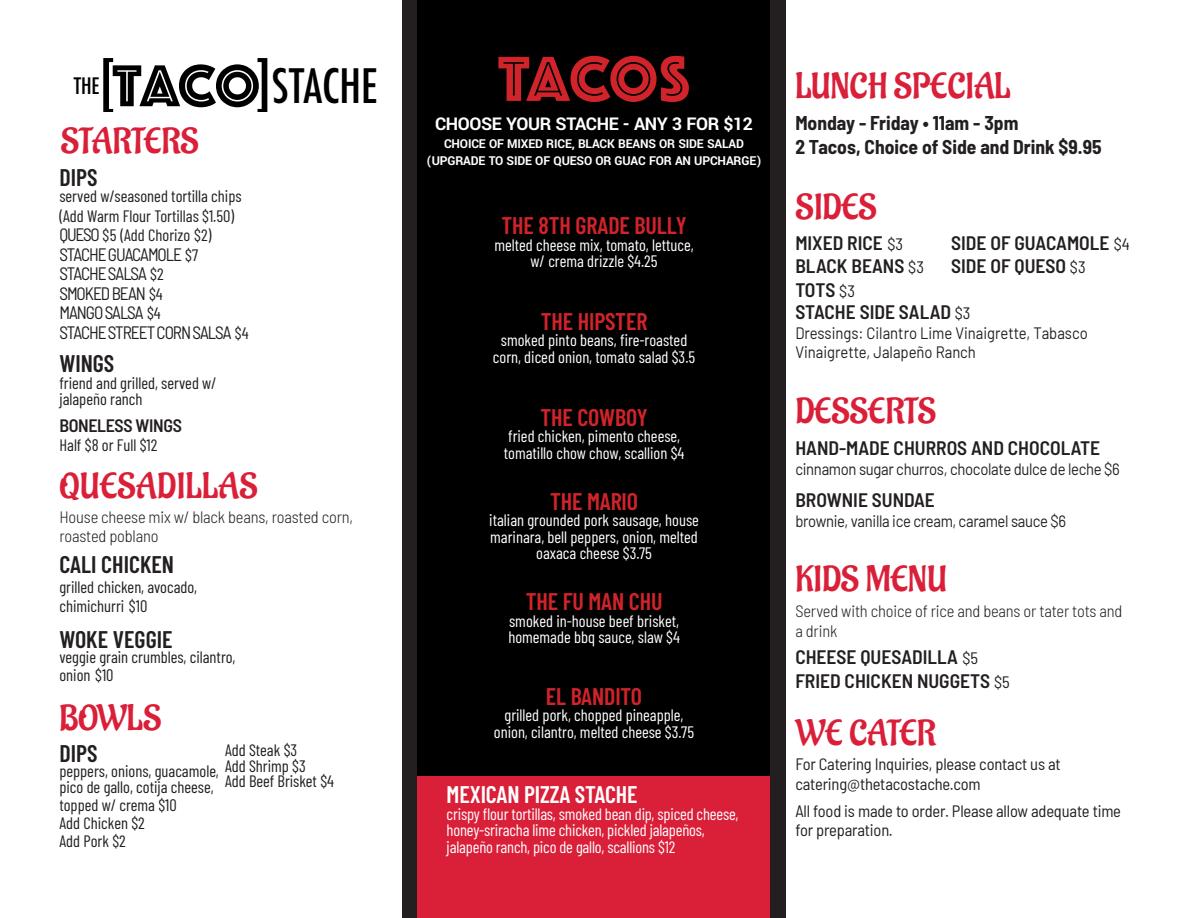
<style>
.page{position:relative;width:1188px;height:918px;background:#fff}
.page>*{position:absolute;margin:0;border:0;box-sizing:border-box;transform-origin:0 0}
.t1{font:66px "Phosphate Inline";letter-spacing:-.005em;color:#d1232a}
.t2{font:61.2px "Phosphate Inline";color:#000}
.t3{font:500 condensed 46.05px "Futura";color:#000}
.t4{font:36px "Aladin";color:#da1f39}
.t5{font:600 24px "Barlow Condensed";letter-spacing:-.005em;color:#d1232a}
.t6{font:600 24px "Barlow Condensed";color:#231f20}
.t7{font:600 24px "Barlow Condensed";letter-spacing:-.005em;color:#fff}
.t8{font:500 condensed 22.05px "Futura";color:#000}
.t9{font:600 semi-condensed 19.5px/23.4px "Barlow";color:#231f20}
.t10{font:700 semi-condensed 19.5px/23.4px "Barlow";color:#231f20}
.t11{font:700 19.5px "Yantramanav";letter-spacing:-.02em;color:#fff}
.t12{font:semi-condensed 18px/19.5px "Barlow";letter-spacing:-.06em;color:#231f20;scale:.96 1}
.t13{font:600 semi-condensed 18px "Barlow";letter-spacing:-.02em;color:#231f20}
.t14{font:16.5px/16.5px "Barlow Condensed";color:#fff;text-align:center}
.t15{font:16.5px/16.5px "Barlow Condensed";color:#231f20}
.t16{font:semi-condensed 16.5px/19.8px "Barlow";letter-spacing:-.01em;color:#231f20}
.t17{font:300 semi-condensed 16.5px/19.8px "Barlow";letter-spacing:-.01em;color:#231f20}
.t18{font:16.5px "Barlow";letter-spacing:-.02em;color:#231f20;scale:.9 1}
.t19{font:16.5px/19.8px "Barlow";color:#231f20;scale:.9 1}
.t20{font:700 13.65px/16.2px "Yantramanav";letter-spacing:-.01em;color:#fff;text-align:center}
.s1{font-family:"DIN Condensed";font-weight:700;font-size:67.65px}
.s2{font-family:"Barlow";font-stretch:semi-condensed;font-size:18px}
.s3{font-family:"Barlow Condensed";font-stretch:normal;font-size:16.5px}
.s4{font-weight:400;font-size:16.5px}
</style>
<div class="page">
<div style="left:417px;top:0;width:354px;height:918px;background:#000"></div>
<div style="left:410px;top:777px;width:369px;height:141px;background:#da1f39"></div>
<div style="left:402px;top:0;width:15px;height:918px;background:#231f20"></div>
<div style="left:771px;top:0;width:15px;height:918px;background:#231f20"></div>
<p class="t2" style="left:100px;top:42px;width:173px"><span class="s1">[</span>TACO<span class="s1">]</span></p>
<p class="t8" style="left:74px;top:72px;width:28px">THE</p>
<p class="t3" style="left:271px;top:57px;width:108px">STACHE</p>
<p class="t4" style="left:61px;top:121px;width:139px">STARTERS</p>
<p class="t6" style="left:59px;top:160px;width:40px">DIPS</p>
<p class="t15" style="left:59px;top:185px;width:184px;line-height:19.5px">served w/seasoned tortilla chips (Add Warm Flour Tortillas $1.50)</p>
<p class="t15" style="left:59px;top:226px;width:153px"><span class="s2">QUESO</span> $5 (Add Chorizo $2)</p>
<p class="t12" style="left:59px;top:243px;width:198px">STACHE GUACAMOLE <span class="s3">$7<br></span>STACHE SALSA <span class="s3">$2<br></span>SMOKED BEAN <span class="s3">$4<br></span>MANGO SALSA <span class="s3">$4<br></span>STACHE STREET CORN SALSA <span class="s3">$4</span></p>
<p class="t6" style="left:59px;top:346px;width:57px">WINGS</p>
<p class="t15" style="left:59px;top:373px;width:159px">friend and grilled, served w/ jalapeño ranch</p>
<p class="t13" style="left:59px;top:412px;width:124px">BONELESS WINGS</p>
<p class="t15" style="left:59px;top:436px;width:100px">Half $8 or Full $12</p>
<p class="t4" style="left:59px;top:465px;width:200px">QUESADILLAS</p>
<p class="t17" style="left:59px;top:506px;width:295px">House cheese mix w/ black beans, roasted corn, roasted poblano</p>
<p class="t6" style="left:59px;top:547px;width:116px">CALI CHICKEN</p>
<p class="t15" style="left:59px;top:576px;width:139px;line-height:19.8px">grilled chicken, avocado, chimichurri $10</p>
<p class="t6" style="left:59px;top:622px;width:115px">WOKE VEGGIE</p>
<p class="t15" style="left:59px;top:647px;width:178px;line-height:18px">veggie grain crumbles, cilantro, onion $10</p>
<p class="t4" style="left:59px;top:698px;width:103px">BOWLS</p>
<p class="t15" style="left:225px;top:740px;width:82px">Add Steak $3<br>Add Shrimp $3</p>
<p class="t15" style="left:225px;top:772px;width:111px">Add Beef Brisket $4</p>
<p class="t6" style="left:59px;top:736px;width:40px">DIPS</p>
<p class="t15" style="left:59px;top:761px;width:161px">peppers, onions, guacamole, pico de gallo, cotija cheese,</p>
<p class="t15" style="left:59px;top:795px;width:119px;line-height:18px">topped w/ crema $10<br>Add Chicken $2<br>Add Pork $2</p>
<p class="t1" style="left:498px;top:32px;width:193px">TACOS</p>
<p class="t11" style="left:435px;top:112px;width:319px">CHOOSE YOUR STACHE - ANY 3 FOR $12</p>
<p class="t20" style="left:426px;top:136px;width:337px">CHOICE OF MIXED RICE, BLACK BEANS OR SIDE SALAD (UPGRADE TO SIDE OF QUESO OR GUAC FOR AN UPCHARGE)</p>
<p class="t5" style="left:502px;top:209px;width:187px">THE 8TH GRADE BULLY</p>
<p class="t14" style="left:494px;top:235px;width:201px">melted cheese mix, tomato, lettuce, w/ crema drizzle $4.25</p>
<p class="t5" style="left:541px;top:304px;width:108px">THE HIPSTER</p>
<p class="t14" style="left:493px;top:331px;width:204px">smoked pinto beans, fire-roasted corn, diced onion, tomato salad $3.5</p>
<p class="t5" style="left:540px;top:400px;width:109px">THE COWBOY</p>
<p class="t14" style="left:504px;top:427px;width:182px;text-align:left">fried chicken, pimento cheese, tomatillo chow chow, scallion $4</p>
<p class="t5" style="left:550px;top:484px;width:89px">THE MARIO</p>
<p class="t14" style="left:489px;top:511px;width:211px">italian grounded pork sausage, house marinara, bell peppers, onion, melted oaxaca cheese $3.75</p>
<p class="t5" style="left:526px;top:585px;width:138px">THE FU MAN CHU</p>
<p class="t14" style="left:508px;top:612px;width:173px;text-align:left">smoked in-house beef brisket, homemade bbq sauce, slaw $4</p>
<p class="t5" style="left:546px;top:679px;width:98px">EL BANDITO</p>
<p class="t14" style="left:494px;top:706px;width:202px">grilled pork, chopped pineapple, onion, cilantro, melted cheese $3.75</p>
<p class="t7" style="left:447px;top:778px;width:192px">MEXICAN PIZZA STACHE</p>
<p class="t14" style="left:447px;top:805px;width:293px;text-align:left">crispy flour tortillas, smoked bean dip, spiced cheese, honey-sriracha lime chicken, pickled jalapeños, jalapeño ranch, pico de gallo, scallions $12</p>
<p class="t4" style="left:795px;top:66px;width:217px">LUNCH SPECIAL</p>
<p class="t10" style="left:795px;top:110px;width:308px">Monday - Friday • 11am - 3pm<br>2 Tacos, Choice of Side and Drink $9.95</p>
<p class="t4" style="left:795px;top:187px;width:83px">SIDES</p>
<p class="t9" style="left:795px;top:230px;width:130px">MIXED RICE <span class="s4">$3<br></span>BLACK BEANS <span class="s4">$3<br></span>TOTS <span class="s4">$3</span></p>
<p class="t9" style="left:951px;top:230px;width:180px">SIDE OF GUACAMOLE <span class="s4">$4<br></span>SIDE OF QUESO <span class="s4">$3</span></p>
<p class="t9" style="left:795px;top:299px;width:177px">STACHE SIDE SALAD <span class="s4">$3</span></p>
<p class="t19" style="left:795px;top:321px;width:327px">Dressings: Cilantro Lime Vinaigrette, Tabasco<br>Vinaigrette, Jalapeño Ranch</p>
<p class="t4" style="left:795px;top:391px;width:142px">DESSERTS</p>
<p class="t9" style="left:795px;top:435px;width:306px">HAND-MADE CHURROS AND CHOCOLATE</p>
<p class="t18" style="left:795px;top:457px;width:362px">cinnamon sugar churros, chocolate dulce de leche $6</p>
<p class="t9" style="left:795px;top:487px;width:141px">BROWNIE SUNDAE</p>
<p class="t18" style="left:795px;top:509px;width:302px">brownie, vanilla ice cream, caramel sauce $6</p>
<p class="t4" style="left:795px;top:558px;width:153px">KIDS MENU</p>
<p class="t17" style="left:795px;top:600px;width:329px">Served with choice of rice and beans or tater tots and a drink</p>
<p class="t9" style="left:795px;top:644px;width:216px">CHEESE QUESADILLA <span class="s4">$5<br></span>FRIED CHICKEN NUGGETS <span class="s4">$5</span></p>
<p class="t4" style="left:795px;top:712px;width:142px">WE CATER</p>
<p class="t16" style="left:795px;top:753px;width:267px">For Catering Inquiries, please contact us at catering@thetacostache.com</p>
<p class="t16" style="left:795px;top:800px;width:327px">All food is made to order. Please allow adequate time for preparation.</p>
</div>
